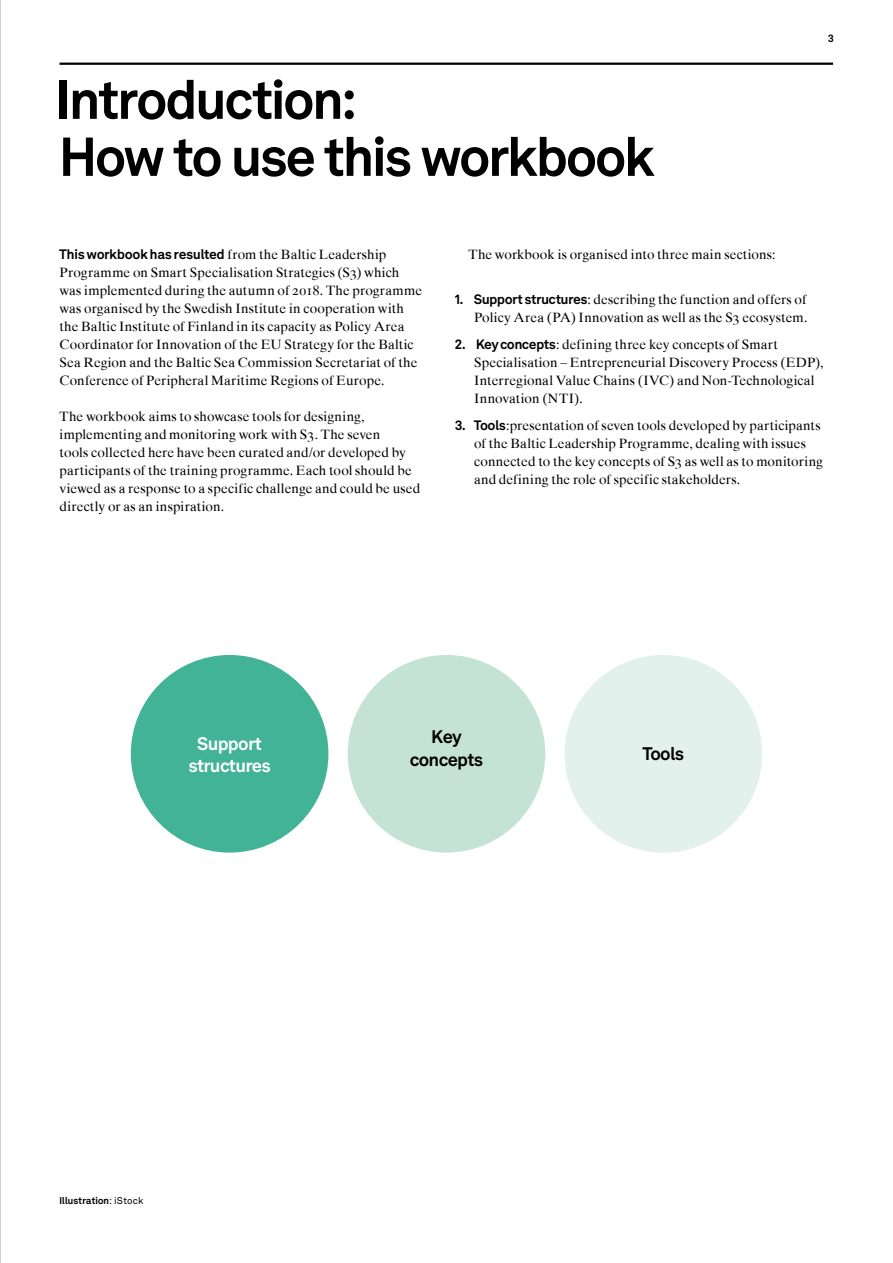
<style>
.page{position:relative;width:893px;height:1263px;background:#fff}
.page>*{position:absolute;margin:0;border:0;box-sizing:border-box;transform-origin:0 0}
.t1{font:54px/57px "Akkurat Si Two";letter-spacing:-.015em;color:#000}
.t2{font:18px/22.5px "Akkurat Si Two";color:#fff;text-align:center}
.t3{font:18px/22.5px "Akkurat Si Two";color:#000;text-align:center}
.t4{font:13.5px/18px "Times Ten Roman Os F";letter-spacing:.01em;color:#000}
.t5{font:13.5px "Akkurat Si Two";letter-spacing:.015em;color:#000}
.t6{font:10.5px "Akkurat Si Two";color:#000}
.t7{font:9.75px "Akkurat Si Two";letter-spacing:.02em;color:#000}
.s1{font-family:"Times Ten Roman Os F"}
.s2{font-family:"Akkurat Si Two"}
.s3{font-family:"Akkurat Std"}
</style>
<div class="page">
<hr style="left:0;top:0;width:1px;height:1263px;background:#9d9e9e">
<hr style="left:60px;top:63px;width:773px;height:2px;background:#000">
<div style="left:131px;top:655px;width:197px;height:198px;background:#43b397;border-radius:50%"></div>
<div style="left:348px;top:655px;width:197px;height:198px;background:#c5e2d7;border-radius:50%"></div>
<div style="left:564px;top:655px;width:198px;height:198px;background:#e2f1eb;border-radius:50%"></div>
<h1 class="t1" style="left:56px;top:70px;width:599px">Introduction:<br>How to use this workbook</h1>
<p class="t6" style="left:828px;top:32px;width:7px">3</p>
<p class="t5" style="left:60px;top:245px;width:328px">This workbook has resulted <span class="s1">from the Baltic Leadership</span></p>
<p class="t4" style="left:60px;top:263px;width:364px">Programme on Smart Specialisation Strategies (S3) which was implemented during the autumn of 2018. The programme was organised by the Swedish Institute in cooperation with the Baltic Institute of Finland in its capacity as Policy Area Coordinator for Innovation of the EU Strategy for the Baltic Sea Region and the Baltic Sea Commission Secretariat of the Conference of Peripheral Maritime Regions of Europe.</p>
<p class="t4" style="left:60px;top:407px;width:362px">The workbook aims to showcase tools for designing, implementing and monitoring work with S3. The seven<br>tools collected here have been curated and/or developed by participants of the training programme. Each tool should be viewed as a response to a specific challenge and could be used directly or as an inspiration.</p>
<p class="t4" style="left:468px;top:245px;width:309px">The workbook is organised into three main sections:</p>
<p class="t4" style="left:455px;top:290px;width:354px;text-align:right"><span class="s2">1. Support structures</span>: describing the function and offers of<br>Policy Area (PA) Innovation as well as the S3 ecosystem.</p>
<p class="t4" style="left:474px;top:335px;width:351px;text-indent:-19px"><span class="s2">2. Key concepts</span>: defining three key concepts of Smart Specialisation – Entrepreneurial Discovery Process (EDP), Interregional Value Chains (IVC) and Non-Technological Innovation (NTI).</p>
<p class="t4" style="left:474px;top:416px;width:350px;text-indent:-19px"><span class="s2">3. Tools</span>:presentation of seven tools developed by participants of the Baltic Leadership Programme, dealing with issues connected to the key concepts of S3 as well as to monitoring and defining the role of specific stakeholders.</p>
<h2 class="t2" style="left:189px;top:732px;width:83px">Support structures</h2>
<h2 class="t3" style="left:410px;top:725px;width:74px">Key concepts</h2>
<h2 class="t3" style="left:643px;top:742px;width:43px">Tools</h2>
<p class="t7" style="left:60px;top:1194px;width:85px">Illustration<span class="s3">: iStock</span></p>
</div>
